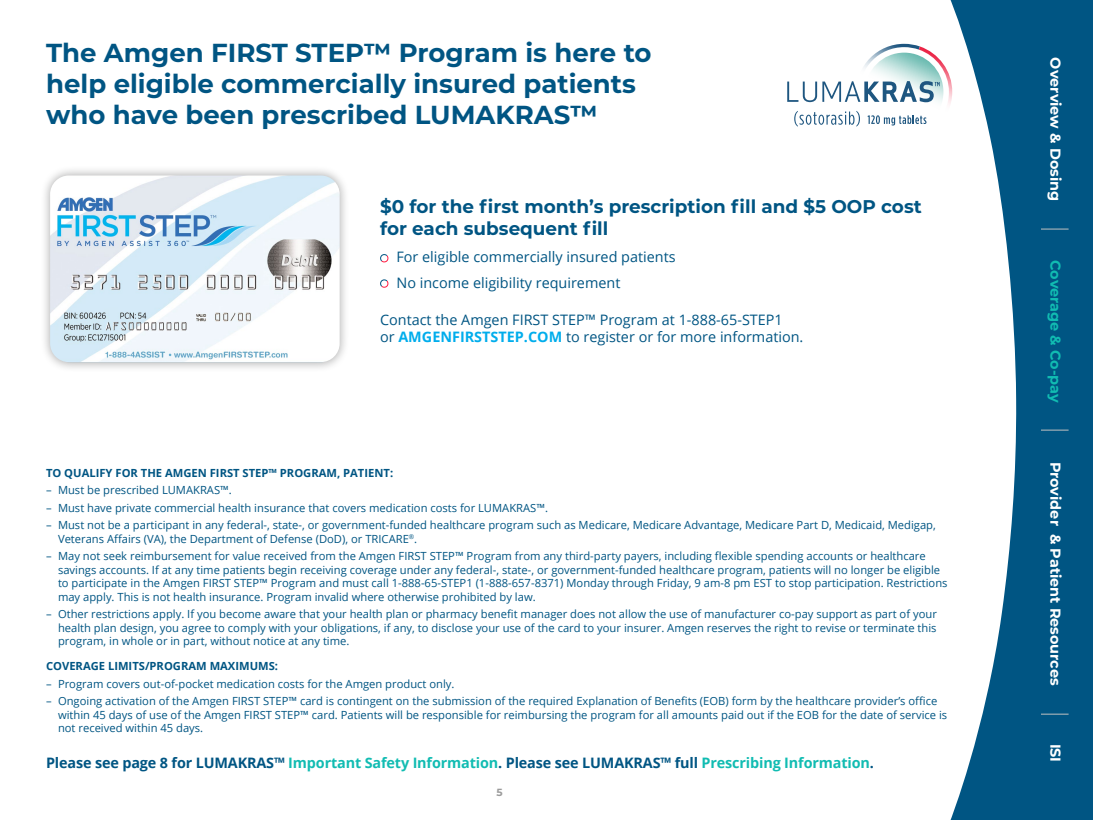
<style>
.page{position:relative;width:1093px;height:820px;background:#fff}
.page>*{position:absolute;margin:0;border:0;box-sizing:border-box;transform-origin:0 0}
.Syneos_Default_Style{font:700 26px/31.2px "Montserrat";color:#005583}
.Syneos_Default_Style-2{font:700 18.4px/22.1px "Montserrat";color:#005583}
.Syneos_Default_Style-3{font:14.4px/17.3px "Open Sans";color:#005583}
.t1{font:700 14.4px "Open Sans";letter-spacing:-.01em;color:#005583}
.t2{font:700 14.4px "Montserrat";color:#fff}
.t3{font:700 14.4px "Montserrat";letter-spacing:-.01em;color:#11bcb2}
.Syneos_Default_Style-4{font:11.2px/13.4px "Open Sans";color:#005583}
.Syneos_Default_Style-5{font:700 11.2px "Open Sans";color:#005583}
.t4{font:700 10.4px "Montserrat";color:#9b9b9b}
.s1{font-weight:700;color:#00adec}
.s2{color:#11bcb2}
</style>
<div class="page">
<div style="left:40px;top:165px;width:310px;height:207px;background:#000;opacity:.35"></div>
<img style="left:50px;top:175px;width:290px;height:187px">
<svg style="left:787px;top:44px;width:163px;height:83px"></svg>
<svg style="left:950px;top:0;width:143px;height:819px;fill:#005583"></svg>
<svg style="left:1041px;top:430px;width:27px;height:1px"></svg>
<svg style="left:1041px;top:229px;width:27px;height:1px"></svg>
<svg style="left:1041px;top:713px;width:27px;height:1px"></svg>
<svg style="left:380px;top:254px;width:9px;height:9px"></svg>
<svg style="left:380px;top:279px;width:9px;height:9px"></svg>
<p class="Syneos_Default_Style" style="left:46px;top:35px;width:607px">The Amgen FIRST STEP™ Program is here to help eligible commercially insured patients who have been prescribed LUMAKRAS™</p>
<p class="Syneos_Default_Style-2" style="left:380px;top:194px;width:543px">$0 for the first month’s prescription fill and $5 OOP cost for each subsequent fill</p>
<p class="Syneos_Default_Style-3" style="left:396px;top:248px;width:281px">For eligible commercially insured patients</p>
<p class="Syneos_Default_Style-3" style="left:396px;top:273px;width:225px">No income eligibility requirement</p>
<p class="Syneos_Default_Style-3" style="left:380px;top:311px;width:425px">Contact the Amgen FIRST STEP™ Program at 1-888-65-STEP1<br>or <span class="s1">AMGENFIRSTSTEP.COM</span> to register or for more information.</p>
<p class="Syneos_Default_Style-5" style="left:46px;top:465px;width:349px">TO QUALIFY FOR THE AMGEN FIRST STEP™ PROGRAM, PATIENT:</p>
<p class="Syneos_Default_Style-4" style="left:46px;top:483px;width:187px">– Must be prescribed LUMAKRAS™.</p>
<p class="Syneos_Default_Style-4" style="left:46px;top:500px;width:503px">– Must have private commercial health insurance that covers medication costs for LUMAKRAS™.</p>
<p class="Syneos_Default_Style-4" style="left:58px;top:518px;width:879px;text-indent:-12px">– Must not be a participant in any federal-, state-, or government-funded healthcare program such as Medicare, Medicare Advantage, Medicare Part D, Medicaid, Medigap,<br>Veterans Affairs (VA), the Department of Defense (DoD), or TRICARE<sup>®</sup>.</p>
<p class="Syneos_Default_Style-4" style="left:58px;top:549px;width:891px;text-indent:-12px">– May not seek reimbursement for value received from the Amgen FIRST STEP™ Program from any third-party payers, including flexible spending accounts or healthcare savings accounts. If at any time patients begin receiving coverage under any federal-, state-, or government-funded healthcare program, patients will no longer be eligible to participate in the Amgen FIRST STEP™ Program and must call 1-888-65-STEP1 (1-888-657-8371) Monday through Friday, 9 am-8 pm EST to stop participation. Restrictions may apply. This is not health insurance. Program invalid where otherwise prohibited by law.</p>
<p class="Syneos_Default_Style-4" style="left:58px;top:606px;width:880px;text-align:justify;text-indent:-12px">– Other restrictions apply. If you become aware that your health plan or pharmacy benefit manager does not allow the use of manufacturer co-pay support as part of your health plan design, you agree to comply with your obligations, if any, to disclose your use of the card to your insurer. Amgen reserves the right to revise or terminate this program, in whole or in part, without notice at any time.</p>
<p class="Syneos_Default_Style-5" style="left:46px;top:658px;width:234px">COVERAGE LIMITS/PROGRAM MAXIMUMS:</p>
<p class="Syneos_Default_Style-4" style="left:46px;top:676px;width:410px">– Program covers out-of-pocket medication costs for the Amgen product only.</p>
<p class="Syneos_Default_Style-4" style="left:58px;top:694px;width:891px;text-indent:-12px">– Ongoing activation of the Amgen FIRST STEP™ card is contingent on the submission of the required Explanation of Benefits (EOB) form by the healthcare provider’s office within 45 days of use of the Amgen FIRST STEP™ card. Patients will be responsible for reimbursing the program for all amounts paid out if the EOB for the date of service is not received within 45 days.</p>
<p class="t1" style="left:46px;top:752px;width:829px">Please see page 8 for LUMAKRAS™ <span class="s2">Important Safety Information</span>. Please see LUMAKRAS™ full <span class="s2">Prescribing Information</span>.</p>
<p class="t4" style="left:496px;top:784px;width:8px">5</p>
<p class="t2" style="left:1066px;top:57px;width:145px;rotate:90deg">Overview &amp; Dosing</p>
<p class="t3" style="left:1066px;top:260px;width:144px;rotate:90deg">Coverage &amp; Co-pay</p>
<p class="t2" style="left:1066px;top:461px;width:225px;rotate:90deg">Provider &amp; Patient Resources</p>
<p class="t2" style="left:1066px;top:743px;width:20px;rotate:90deg">ISI</p>
</div>
